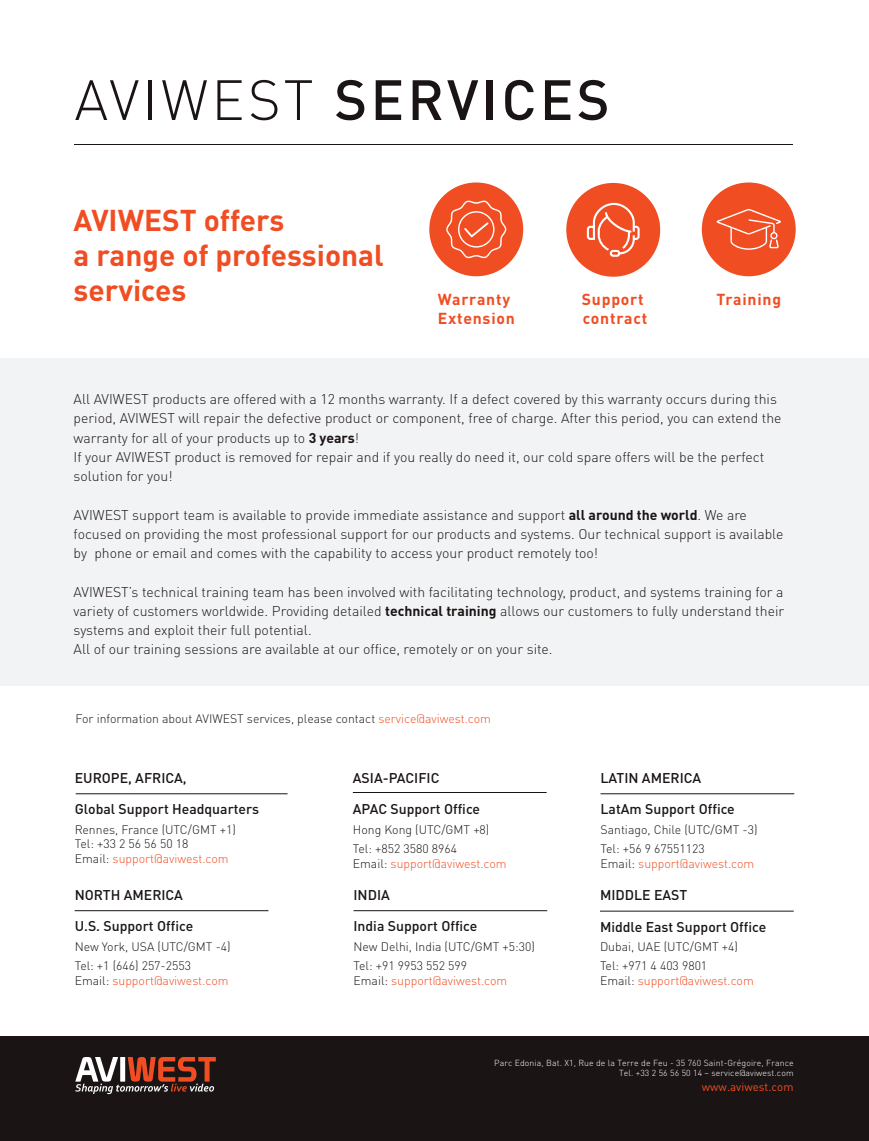
<style>
.page{position:relative;width:869px;height:1141px;background:#fff}
.page>*{position:absolute;margin:0;border:0;box-sizing:border-box;transform-origin:0 0}
.t1{font:500 55.82px "DIN Pro";letter-spacing:.06em;color:#1a1415}
.t2{font:700 29.75px/35px "DIN Pro";color:#f04d23}
.t3{font:700 15.75px/18.9px "DIN Pro";letter-spacing:.05em;color:#f04d23}
.t4{font:300 14px/19.2px "DIN Pro";color:#1a1415}
.t5{font:500 14px "DIN Pro";color:#1a1415}
.t6{font:300 12.25px/19.2px "DIN Pro";color:#1a1415}
.t7{font:300 12.25px "DIN Pro";color:#f04d23}
.t8{font:11.55px "DIN Pro";color:#f04d23}
.t9{font:300 8.75px/10.5px "DIN Pro";letter-spacing:.01em;color:#fff;text-align:right}
.s1{font-weight:300}
.s2{font-weight:700}
.s3{color:#f04d23}
.s4{color:#1a1415}
</style>
<div class="page">
<div style="left:0;top:358px;width:868px;height:328px;background:#f2f3f4"></div>
<hr style="left:74px;top:144px;width:718px;height:1px;background:#1a1415">
<div style="left:0;top:1036px;width:868px;height:105px;background:#1a1415"></div>
<svg style="left:75px;top:1057px;width:141px;height:37px"></svg>
<div style="left:701px;top:182px;width:94px;height:94px;background:#f04d23;border-radius:50%"></div>
<svg style="left:716px;top:209px;width:64px;height:41px"></svg>
<div style="left:429px;top:182px;width:94px;height:94px;background:#f04d23;border-radius:50%"></div>
<svg style="left:446px;top:201px;width:60px;height:57px"></svg>
<div style="left:566px;top:183px;width:94px;height:94px;background:#f04d23;border-radius:50%"></div>
<div style="left:609px;top:250px;width:11px;height:7px;border:2px solid #fff;border-radius:2px"></div>
<svg style="left:586px;top:202px;width:54px;height:53px"></svg>
<hr style="left:76px;top:793px;width:211px;height:1px;background:#1a1415">
<hr style="left:600px;top:793px;width:193px;height:1px;background:#1a1415">
<hr style="left:353px;top:792px;width:193px;height:1px;background:#1a1415">
<hr style="left:75px;top:910px;width:193px;height:1px;background:#1a1415">
<hr style="left:353px;top:910px;width:194px;height:1px;background:#1a1415">
<hr style="left:599px;top:911px;width:194px;height:1px;background:#1a1415">
<h1 class="t1" style="left:74px;top:55px;width:536px"><span class="s1">AVIWEST</span> SERVICES</h1>
<h2 class="t2" style="left:73px;top:199px;width:311px">AVIWEST offers<br>a range of professional services</h2>
<p class="t3" style="left:437px;top:288px;width:79px">Warranty<br>Extension</p>
<p class="t3" style="left:581px;top:288px;width:67px">Support contract</p>
<p class="t3" style="left:716px;top:288px;width:66px">Training</p>
<p class="t4" style="left:74px;top:388px;width:709px">All AVIWEST products are offered with a 12 months warranty. If a defect covered by this warranty occurs during this period, AVIWEST will repair the defective product or component, free of charge. After this period, you can extend the warranty for all of your products up to <span class="s2">3 years</span>!<br>If your AVIWEST product is removed for repair and if you really do need it, our cold spare offers will be the perfect solution for you!</p>
<p class="t4" style="left:74px;top:504px;width:711px">AVIWEST support team is available to provide immediate assistance and support <span class="s2">all around the world</span>. We are focused on providing the most professional support for our products and systems. Our technical support is available by phone or email and comes with the capability to access your product remotely too!</p>
<p class="t4" style="left:74px;top:581px;width:711px">AVIWEST’s technical training team has been involved with facilitating technology, product, and systems training for a variety of customers worldwide. Providing detailed <span class="s2">technical training</span> allows our customers to fully understand their systems and exploit their full potential.<br>All of our training sessions are available at our office, remotely or on your site.</p>
<p class="t6" style="left:75px;top:708px;width:417px">For information about AVIWEST services, please contact <span class="s3">service@aviwest.com</span></p>
<p class="t5" style="left:75px;top:767px;width:113px">EUROPE, AFRICA,</p>
<p class="t5" style="left:75px;top:798px;width:186px">Global Support Headquarters</p>
<p class="t6" style="left:75px;top:821px;width:162px;line-height:14.7px">Rennes, France (UTC/GMT +1)<br>Tel: +33 2 56 56 50 18<br>Email: <span class="s3">support@aviwest.com</span></p>
<p class="t5" style="left:75px;top:883px;width:110px">NORTH AMERICA</p>
<p class="t5" style="left:75px;top:915px;width:120px">U.S. Support Office</p>
<p class="t6" style="left:75px;top:935px;width:157px">New York, USA (UTC/GMT -4)<br>Tel: +1 (646) 257-2553</p>
<p class="t7" style="left:75px;top:971px;width:155px"><span class="s4">Email:</span> support@aviwest.com</p>
<p class="t5" style="left:353px;top:767px;width:88px">ASIA-PACIFIC</p>
<p class="t5" style="left:353px;top:798px;width:129px">APAC Support Office</p>
<p class="t6" style="left:353px;top:819px;width:138px">Hong Kong (UTC/GMT +8)<br>Tel: +852 3580 8964</p>
<p class="t7" style="left:353px;top:854px;width:155px"><span class="s4">Email:</span> support@aviwest.com</p>
<p class="t5" style="left:353px;top:883px;width:38px">INDIA</p>
<p class="t5" style="left:353px;top:915px;width:125px">India Support Office</p>
<p class="t6" style="left:353px;top:935px;width:183px">New Delhi, India (UTC/GMT +5:30)<br>Tel: +91 9953 552 599</p>
<p class="t7" style="left:353px;top:971px;width:155px"><span class="s4">Email:</span> support@aviwest.com</p>
<p class="t5" style="left:600px;top:767px;width:102px">LATIN AMERICA</p>
<p class="t5" style="left:600px;top:798px;width:136px">LatAm Support Office</p>
<p class="t6" style="left:600px;top:819px;width:158px">Santiago, Chile (UTC/GMT -3)<br>Tel: +56 9 67551123</p>
<p class="t7" style="left:600px;top:854px;width:155px"><span class="s4">Email:</span> support@aviwest.com</p>
<p class="t5" style="left:599px;top:884px;width:89px">MIDDLE EAST</p>
<p class="t5" style="left:599px;top:915px;width:168px">Middle East Support Office</p>
<p class="t6" style="left:599px;top:936px;width:139px">Dubai, UAE (UTC/GMT +4)<br>Tel: +971 4 403 9801</p>
<p class="t7" style="left:599px;top:971px;width:155px"><span class="s4">Email:</span> support@aviwest.com</p>
<p class="t9" style="left:494px;top:1056px;width:301px">Parc Edonia, Bat. X1, Rue de la Terre de Feu - 35 760 Saint-Grégoire, France<br>Tel. +33 2 56 56 50 14 – service@aviwest.com</p>
<p class="t8" style="left:701px;top:1078px;width:93px">www.aviwest.com</p>
</div>
